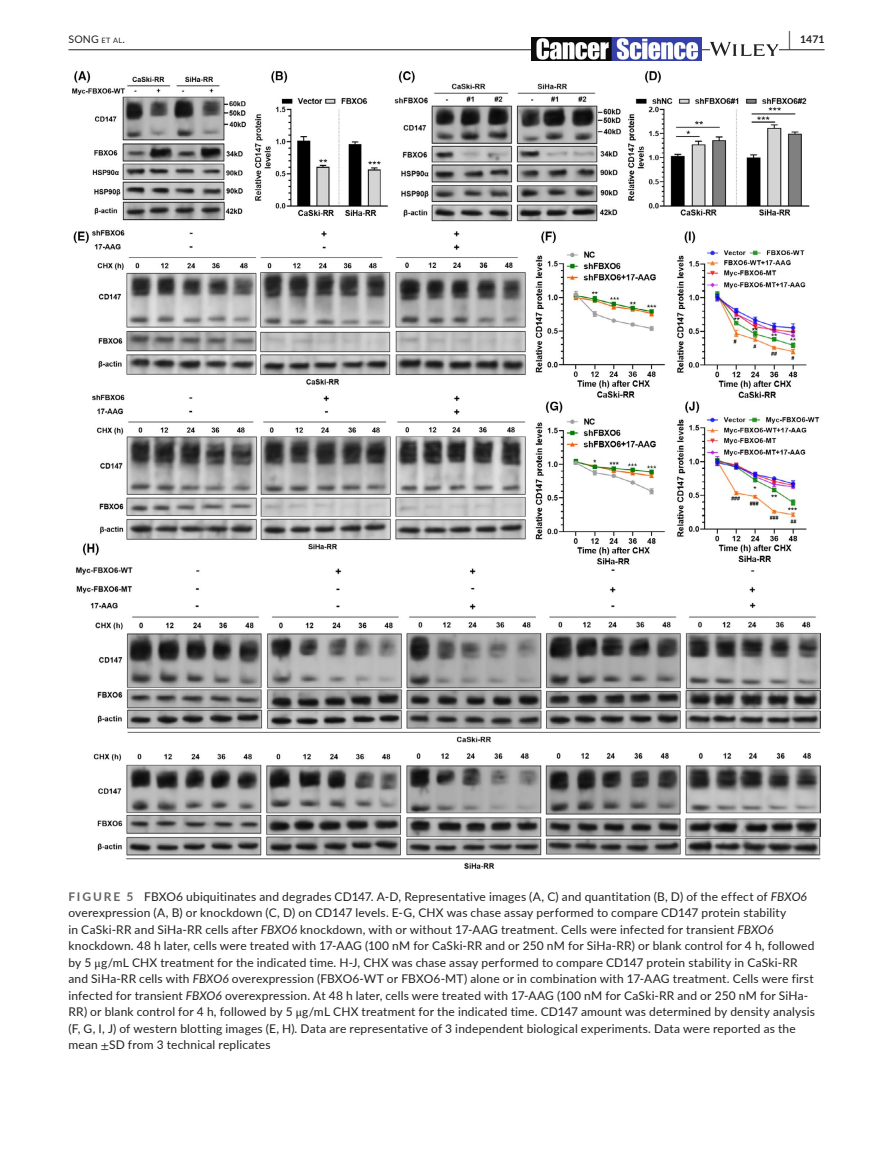
<style>
.page{position:relative;width:893px;height:1174px;background:#fff}
.page>*{position:absolute;margin:0;border:0;box-sizing:border-box;transform-origin:0 0}
.t1{font:12px/16.5px "Lato";letter-spacing:.015em;color:#231f20}
.t2{font:10.5px "Lato";color:#231f20}
.t3{font:700 10.5px "Lato";color:#231f20}
.s1{font-size:7.35px}
.s2{font-size:19.5px}
.s3{font-weight:700;color:#636366}
.s4{font-style:italic}
.s5{font-family:"STIX"}
</style>
<div class="page">
<hr style="left:68px;top:49px;width:756px;height:1px;background:#231f20">
<img style="left:531px;top:37px;width:170px;height:24px">
<svg style="left:710px;top:42px;width:69px;height:14px"></svg>
<img style="left:72px;top:71px;width:749px;height:797px">
<p class="t2" style="left:68px;top:31px;width:58px">SONG <span class="s1">et al</span>.</p>
<p class="t3" style="left:789px;top:31px;width:37px"><span class="s2">|</span> 1471</p>
<p class="t1" style="left:68px;top:887px;width:748px"><span class="s3">FIGURE 5</span> FBXO6 ubiquitinates and degrades CD147. A-D, Representative images (A, C) and quantitation (B, D) of the effect of <span class="s4">FBXO6 </span>overexpression (A, B) or knockdown (C, D) on CD147 levels. E-G, CHX was chase assay performed to compare CD147 protein stability<br>in CaSki-RR and SiHa-RR cells after <span class="s4">FBXO6</span> knockdown, with or without 17-AAG treatment. Cells were infected for transient <span class="s4">FBXO6 </span>knockdown. 48 h later, cells were treated with 17-AAG (100 nM for CaSki-RR and or 250 nM for SiHa-RR) or blank control for 4 h, followed by 5 <span class="s5">μ</span>g/mL CHX treatment for the indicated time. H-J, CHX was chase assay performed to compare CD147 protein stability in CaSki-RR and SiHa-RR cells with <span class="s4">FBXO6</span> overexpression (FBXO6-WT or FBXO6-MT) alone or in combination with 17-AAG treatment. Cells were first infected for transient <span class="s4">FBXO6</span> overexpression. At 48 h later, cells were treated with 17-AAG (100 nM for CaSki-RR and or 250 nM for SiHa-RR) or blank control for 4 h, followed by 5 <span class="s5">μ</span>g/mL CHX treatment for the indicated time. CD147 amount was determined by density analysis (F, G, I, J) of western blotting images (E, H). Data are representative of 3 independent biological experiments. Data were reported as the mean <span class="s5">±</span>SD from 3 technical replicates</p>
</div>
